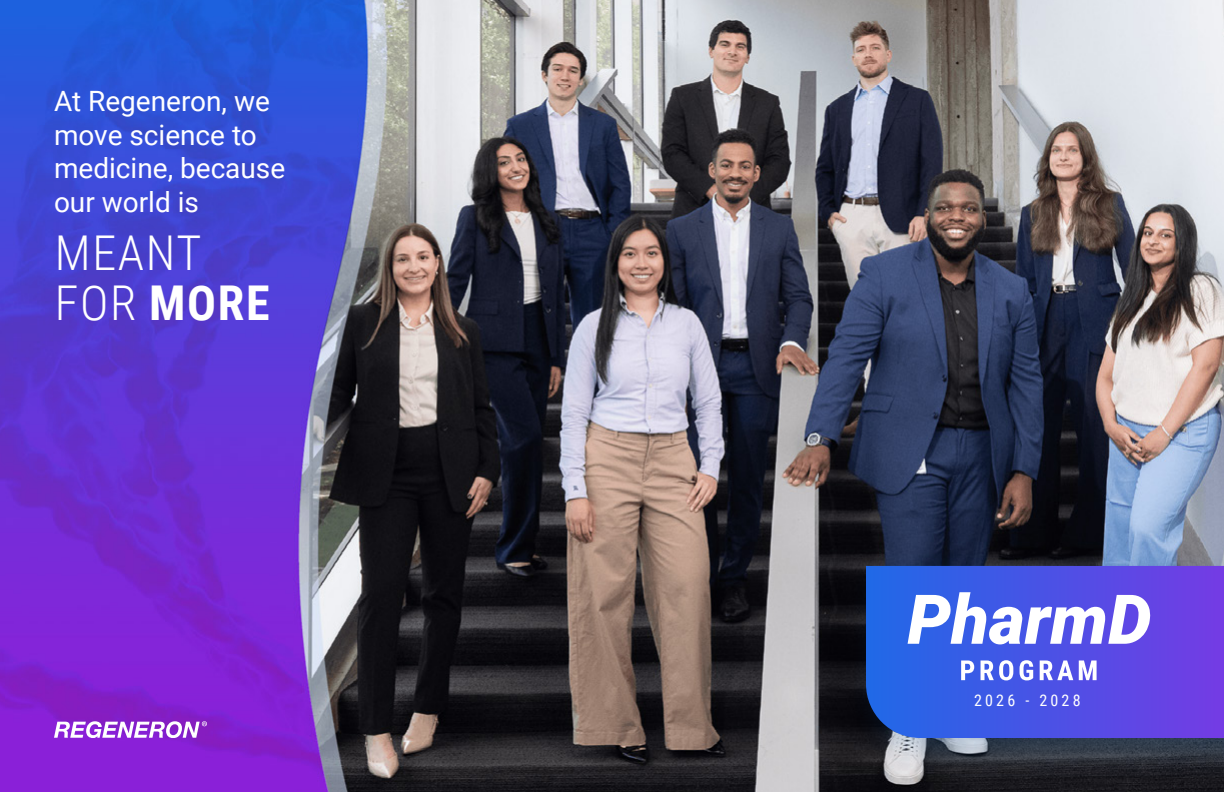
<style>
.page{position:relative;width:1224px;height:792px;background:#fff}
.page>*{position:absolute;margin:0;border:0;box-sizing:border-box;transform-origin:0 0}
.t1{font:300 48px/50px "Roboto Condensed";letter-spacing:.035em;color:#fff}
.t2{font:28px/33.6px "Roboto";color:#fff}
.t3{font:16px "Roboto Condensed";letter-spacing:.2em;color:#fff}
.s1{font-weight:700}
</style>
<div class="page">
<img style="left:0;top:0;width:1224px;height:792px">
<div style="left:850px;top:550px;width:374px;height:232px;background:#065baa;opacity:.23"></div>
<svg style="left:866px;top:566px;width:358px;height:172px;background:#4b50e2"></svg>
<svg style="left:54px;top:721px;width:153px;height:17px"></svg>
<svg style="left:908px;top:592px;width:242px;height:53px"></svg>
<svg style="left:961px;top:660px;width:13px;height:20px"></svg>
<svg style="left:981px;top:660px;width:32px;height:20px"></svg>
<svg style="left:1020px;top:660px;width:13px;height:20px"></svg>
<svg style="left:1040px;top:660px;width:33px;height:20px"></svg>
<svg style="left:1079px;top:660px;width:18px;height:20px"></svg>
<p class="t2" style="left:54px;top:83px;width:233px">At Regeneron, we move science to medicine, because our world is</p>
<h1 class="t1" style="left:55px;top:226px;width:216px">MEANT<br>FOR <span class="s1">MORE</span></h1>
<p class="t3" style="left:974px;top:689px;width:108px">2026 - 2028</p>
</div>
